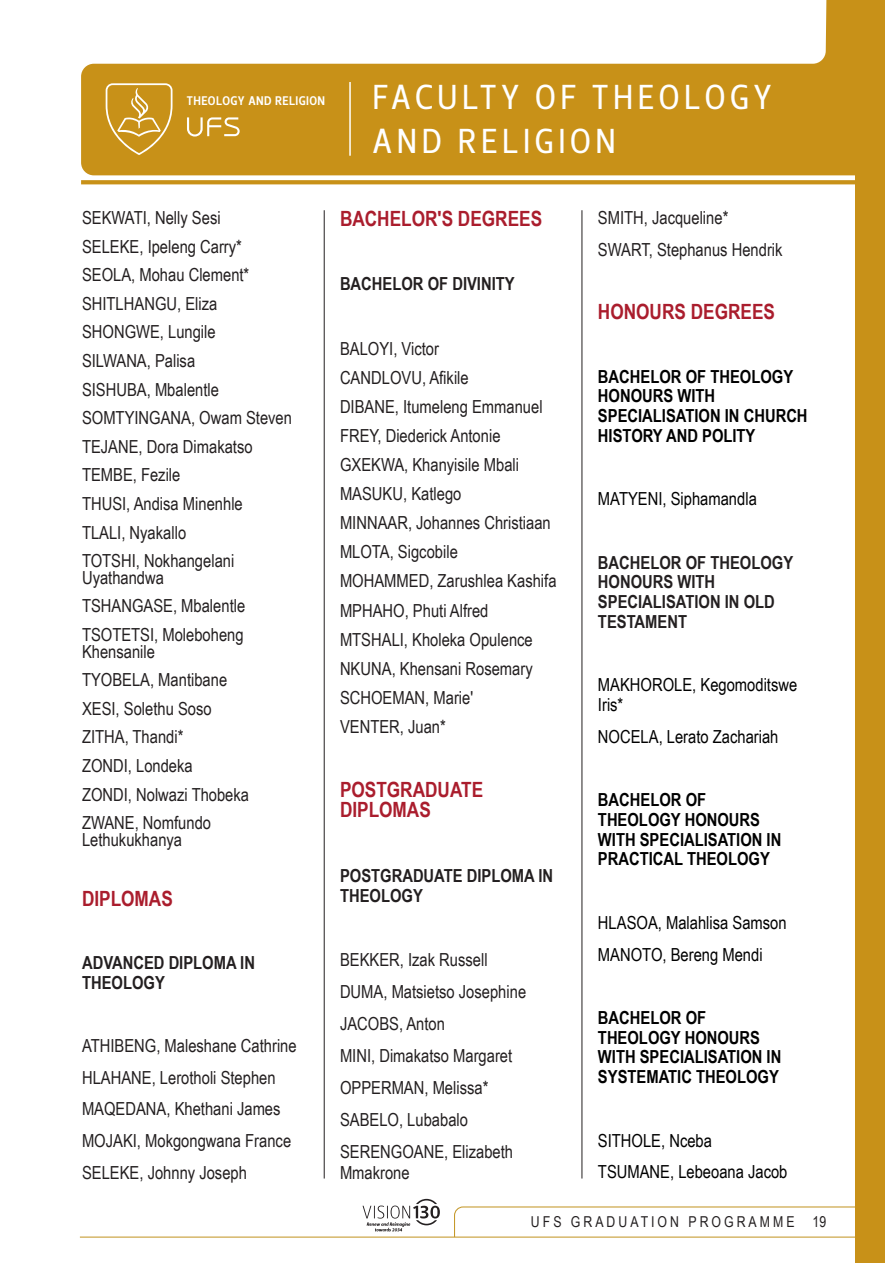
<style>
.page{position:relative;width:885px;height:1263px;background:#fff}
.page>*{position:absolute;margin:0;border:0;box-sizing:border-box;transform-origin:0 0}
.t1{font:34.5px/43.5px "Leitura Sans Grot 2";letter-spacing:.115em;color:#fff}
.Heading_3{font:700 21px/20.1px "Arial Narrow";color:#aa1d2d}
.t2{font:18px/16.6px "Arial Narrow";color:#231f20}
.t3{font:700 18px/19.6px "Arial Narrow";color:#000}
.t4{font:18px/19.6px "Arial Narrow";color:#000}
.Default{font:700 18px/19.6px "Arial Narrow";color:#231f20}
.t5{font:15px "Arial Narrow";letter-spacing:.2em;color:#231f20}
.t6{font:12.45px "Leitura Sans Grot 3";letter-spacing:.03em;color:#fff}
</style>
<div class="page">
<svg style="left:453px;top:1206px;width:402px;height:32px"></svg>
<hr style="left:80px;top:1236px;width:374px;height:1px;background:#c5992c">
<svg style="left:363px;top:1198px;width:77px;height:33px"></svg>
<div style="left:855px;top:0;width:30px;height:1263px;background:#c89118"></div>
<svg style="left:81px;top:0;width:774px;height:175px;fill:#c89118"></svg>
<hr style="left:349px;top:82px;width:2px;height:74px;background:#fff">
<svg style="left:106px;top:83px;width:66px;height:72px;background:#d0a13a"></svg>
<svg style="left:187px;top:117px;width:53px;height:19px"></svg>
<svg style="left:81px;top:180px;width:774px;height:4px;background:#ca9521"></svg>
<hr style="left:582px;top:210px;width:1px;height:968px;background:#231f20">
<hr style="left:324px;top:210px;width:1px;height:968px;background:#231f20">
<p class="t6" style="left:187px;top:92px;width:140px">THEOLOGY AND RELIGION</p>
<p class="t1" style="left:372px;top:76px;width:401px">FACULTY OF THEOLOGY<br>AND RELIGION</p>
<p class="t2" style="left:82px;top:209px;width:140px">SEKWATI, Nelly Sesi</p>
<p class="t2" style="left:82px;top:237px;width:161px">SELEKE, Ipeleng Carry*</p>
<p class="t2" style="left:82px;top:266px;width:169px">SEOLA, Mohau Clement*</p>
<p class="t2" style="left:82px;top:294px;width:137px">SHITLHANGU, Eliza</p>
<p class="t2" style="left:82px;top:323px;width:135px">SHONGWE, Lungile</p>
<p class="t2" style="left:82px;top:352px;width:115px">SILWANA, Palisa</p>
<p class="t2" style="left:82px;top:380px;width:138px">SISHUBA, Mbalentle</p>
<p class="t2" style="left:82px;top:409px;width:211px">SOMTYINGANA, Owam Steven</p>
<p class="t2" style="left:82px;top:437px;width:172px">TEJANE, Dora Dimakatso</p>
<p class="t2" style="left:82px;top:466px;width:100px">TEMBE, Fezile</p>
<p class="t2" style="left:82px;top:494px;width:162px">THUSI, Andisa Minenhle</p>
<p class="t2" style="left:82px;top:523px;width:106px">TLALI, Nyakallo</p>
<p class="t2" style="left:82px;top:552px;width:154px">TOTSHI, Nokhangelani<br>Uyathandwa</p>
<p class="t2" style="left:82px;top:597px;width:165px">TSHANGASE, Mbalentle</p>
<p class="t2" style="left:82px;top:625px;width:163px">TSOTETSI, Moleboheng<br>Khensanile</p>
<p class="t2" style="left:82px;top:671px;width:147px">TYOBELA, Mantibane</p>
<p class="t2" style="left:82px;top:699px;width:131px">XESI, Solethu Soso</p>
<p class="t2" style="left:82px;top:728px;width:103px">ZITHA, Thandi*</p>
<p class="t2" style="left:82px;top:756px;width:112px">ZONDI, Londeka</p>
<p class="t2" style="left:82px;top:785px;width:169px">ZONDI, Nolwazi Thobeka</p>
<p class="t2" style="left:82px;top:814px;width:131px">ZWANE, Nomfundo<br>Lethukukhanya</p>
<p class="Heading_3" style="left:82px;top:887px;width:92px">DIPLOMAS</p>
<p class="Default" style="left:82px;top:952px;width:175px">ADVANCED DIPLOMA IN<br>THEOLOGY</p>
<p class="t2" style="left:82px;top:1036px;width:216px">ATHIBENG, Maleshane Cathrine</p>
<p class="t2" style="left:82px;top:1068px;width:195px">HLAHANE, Lerotholi Stephen</p>
<p class="t2" style="left:82px;top:1100px;width:200px">MAQEDANA, Khethani James</p>
<p class="t2" style="left:82px;top:1131px;width:211px">MOJAKI, Mokgongwana France</p>
<p class="t2" style="left:82px;top:1163px;width:166px">SELEKE, Johnny Joseph</p>
<p class="Heading_3" style="left:340px;top:208px;width:204px">BACHELOR'S DEGREES</p>
<p class="Default" style="left:340px;top:273px;width:176px">BACHELOR OF DIVINITY</p>
<p class="t2" style="left:340px;top:339px;width:101px">BALOYI, Victor</p>
<p class="t2" style="left:340px;top:368px;width:130px">CANDLOVU, Afikile</p>
<p class="t2" style="left:340px;top:397px;width:204px">DIBANE, Itumeleng Emmanuel</p>
<p class="t2" style="left:340px;top:426px;width:162px">FREY, Diederick Antonie</p>
<p class="t2" style="left:340px;top:456px;width:181px">GXEKWA, Khanyisile Mbali</p>
<p class="t2" style="left:340px;top:485px;width:123px">MASUKU, Katlego</p>
<p class="t2" style="left:340px;top:514px;width:212px">MINNAAR, Johannes Christiaan</p>
<p class="t2" style="left:340px;top:543px;width:119px">MLOTA, Sigcobile</p>
<p class="t2" style="left:340px;top:572px;width:218px">MOHAMMED, Zarushlea Kashifa</p>
<p class="t2" style="left:340px;top:601px;width:150px">MPHAHO, Phuti Alfred</p>
<p class="t2" style="left:340px;top:630px;width:194px">MTSHALI, Kholeka Opulence</p>
<p class="t2" style="left:340px;top:659px;width:194px">NKUNA, Khensani Rosemary</p>
<p class="t2" style="left:340px;top:688px;width:135px">SCHOEMAN, Marie'</p>
<p class="t2" style="left:340px;top:717px;width:107px">VENTER, Juan*</p>
<p class="Heading_3" style="left:340px;top:778px;width:145px">POSTGRADUATE<br>DIPLOMAS</p>
<p class="Default" style="left:340px;top:864px;width:215px;line-height:20.1px">POSTGRADUATE DIPLOMA IN<br>THEOLOGY</p>
<p class="t2" style="left:340px;top:950px;width:149px">BEKKER, Izak Russell</p>
<p class="t2" style="left:340px;top:982px;width:188px">DUMA, Matsietso Josephine</p>
<p class="t2" style="left:340px;top:1014px;width:107px">JACOBS, Anton</p>
<p class="t2" style="left:340px;top:1046px;width:174px">MINI, Dimakatso Margaret</p>
<p class="t2" style="left:340px;top:1079px;width:150px">OPPERMAN, Melissa*</p>
<p class="t2" style="left:340px;top:1111px;width:130px">SABELO, Lubabalo</p>
<p class="t2" style="left:340px;top:1141px;width:175px;line-height:20.1px">SERENGOANE, Elizabeth<br>Mmakrone</p>
<p class="t2" style="left:598px;top:209px;width:132px">SMITH, Jacqueline*</p>
<p class="t2" style="left:598px;top:240px;width:186px">SWART, Stephanus Hendrik</p>
<p class="Heading_3" style="left:598px;top:301px;width:179px">HONOURS DEGREES</p>
<p class="t3" style="left:598px;top:366px;width:211px">BACHELOR OF THEOLOGY<br>HONOURS WITH<br>SPECIALISATION IN CHURCH<br>HISTORY AND POLITY</p>
<p class="t4" style="left:598px;top:488px;width:160px">MATYENI, Siphamandla</p>
<p class="Default" style="left:598px;top:552px;width:197px">BACHELOR OF THEOLOGY<br>HONOURS WITH<br>SPECIALISATION IN OLD<br>TESTAMENT</p>
<p class="t4" style="left:598px;top:674px;width:201px">MAKHOROLE, Kegomoditswe<br>Iris*</p>
<p class="t4" style="left:598px;top:726px;width:182px">NOCELA, Lerato Zachariah</p>
<p class="t3" style="left:598px;top:789px;width:185px">BACHELOR OF<br>THEOLOGY HONOURS<br>WITH SPECIALISATION IN<br>PRACTICAL THEOLOGY</p>
<p class="t4" style="left:598px;top:912px;width:190px">HLASOA, Malahlisa Samson</p>
<p class="t4" style="left:598px;top:943px;width:166px">MANOTO, Bereng Mendi</p>
<p class="t3" style="left:598px;top:1007px;width:185px">BACHELOR OF<br>THEOLOGY HONOURS<br>WITH SPECIALISATION IN<br>SYSTEMATIC THEOLOGY</p>
<p class="t4" style="left:598px;top:1129px;width:116px">SITHOLE, Nceba</p>
<p class="t4" style="left:598px;top:1161px;width:191px">TSUMANE, Lebeoana Jacob</p>
<p class="t5" style="left:531px;top:1210px;width:265px">UFS GRADUATION PROGRAMME</p>
<p class="t5" style="left:812px;top:1210px;width:15px">19</p>
</div>
